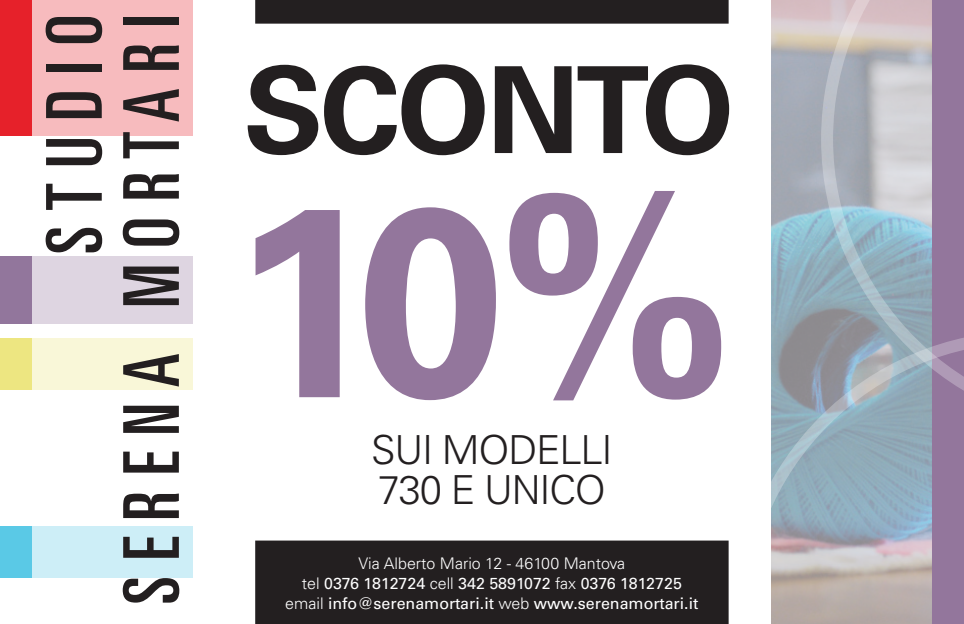
<style>
.page{position:relative;width:964px;height:624px;background:#fff}
.page>*{position:absolute;margin:0;border:0;box-sizing:border-box;transform-origin:0 0}
.t1{font:700 268px "Univers LT Std";color:#93769c}
.t2{font:700 120px "Univers LT Std";letter-spacing:-.03em;color:#231f20}
.t3{font:ultra-condensed 77.2px/77.2px "Univers LT Std";letter-spacing:.2em;color:#231f20;text-align:right}
.t4{font:300 40px/40px "Univers LT Std";letter-spacing:-.03em;color:#231f20}
.t5{font:16px/20px "Univers LT Std";color:#fff;text-align:center}
.s1{font-weight:300}
</style>
<div class="page">
<div style="left:0;top:526px;width:193px;height:51px;background:#5ac9e6"></div>
<div style="left:0;top:338px;width:193px;height:51px;background:#ede681"></div>
<div style="left:0;top:256px;width:193px;height:67px;background:#92769c"></div>
<div style="left:0;top:0;width:193px;height:135px;background:#e6212a"></div>
<svg style="left:33px;top:0;width:160px;height:578px;fill:#f9f7f7"></svg>
<div style="left:255px;top:540px;width:473px;height:84px;background:#231f20"></div>
<div style="left:255px;top:0;width:473px;height:24px;background:#231f20"></div>
<svg style="left:771px;top:0;width:50px;height:331px;background:#a4b0bb"></svg>
<svg style="left:821px;top:0;width:143px;height:331px;background:#adb1bd"></svg>
<svg style="left:771px;top:331px;width:193px;height:293px;background:#9ea3b1"></svg>
<h3 class="t3" style="left:35px;top:604px;width:591px;rotate:-90deg">STUDIO<br>SERENA MORTARI</h3>
<h2 class="t2" style="left:243px;top:40px;width:492px">SCONTO</h2>
<h1 class="t1" style="left:230px;top:146px;width:506px">10%</h1>
<h3 class="t4" style="left:371px;top:429px;width:243px">sui modelli<br>730 e U nico</h3>
<p class="t5" style="left:285px;top:553px;width:415px"><span class="s1">Via Alberto Mario 12 - 46100 Mantova<br>tel</span> 0376 1812724 <span class="s1">cell</span> 342 5891072 <span class="s1">fax</span> 0376 1812725 <span class="s1">email</span> info@serenamortari.it <span class="s1">web</span> www.serenamortari.it</p>
</div>
